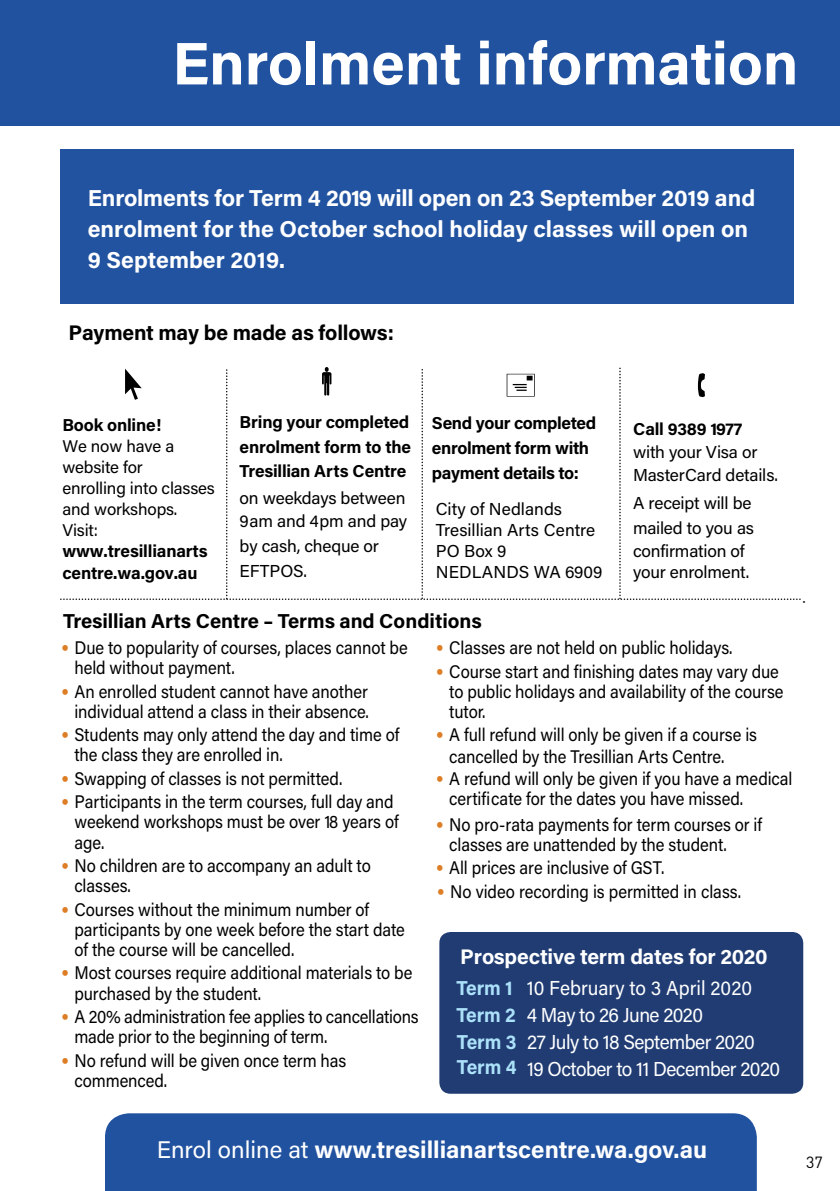
<style>
.page{position:relative;width:840px;height:1191px;background:#fff}
.page>*{position:absolute;margin:0;border:0;box-sizing:border-box;transform-origin:0 0}
.t1{font:700 60px "Acumin Pro";color:#fff}
.t2{font:700 24px "Acumin Pro";letter-spacing:-.005em;color:#fff}
.t3{font:700 23px/30.8px "Acumin Pro";color:#fff}
.t4{font:700 21.2px "Acumin Pro";letter-spacing:-.015em;color:#fff}
.t5{font:700 21.2px "Acumin Pro";letter-spacing:-.01em;color:#000}
.t6{font:20.2px/26.4px "Acumin Pro";letter-spacing:-.03em;color:#fff;scale:.95 1}
.t7{font:700 20.2px "Acumin Pro";letter-spacing:-.005em;color:#000}
.t8{font:20.2px "Acumin Pro";color:#fff;scale:.95 1}
.t9{font:700 20.2px/27.4px "Acumin Pro";letter-spacing:-.01em;color:#ace1fa;scale:.95 1}
.t10{font:18.2px/20.2px "Acumin Pro";letter-spacing:-.01em;color:#000;scale:.91 1}
.t11{font:17.2px/21.2px "Acumin Pro";letter-spacing:-.01em;color:#000}
.t12{font:700 17.2px/25px "Acumin Pro";letter-spacing:-.01em;color:#000}
.t13{font:16.8px/21.2px "Acumin Pro";letter-spacing:-.01em;color:#000}
.t14{font:16px "DIN Pro";color:#000}
.s1{font-family:"DIN Pro";color:#dd7e27}
.s2{font-weight:700;color:#ace1fa}
.s3{font-weight:400}
</style>
<div class="page">
<div style="left:0;top:0;width:839px;height:126px;background:#21529f"></div>
<div style="left:61px;top:149px;width:732px;height:154px;background:#2253a0"></div>
<div style="left:439px;top:932px;width:363px;height:161px;background:#203c73;border-radius:11px"></div>
<svg style="left:61px;top:367px;width:743px;height:235px"></svg>
<div style="left:105px;top:1113px;width:651px;height:78px;background:#21529f"></div>
<h1 class="t1" style="left:172px;top:21px;width:627px">Enrolment information</h1>
<p class="t3" style="left:88px;top:182px;width:668px">Enrolments for Term 4 2019 will open on 23 September 2019 and enrolment for the October school holiday classes will open on<br>9 September 2019.</p>
<p class="t5" style="left:69px;top:318px;width:326px">Payment may be made as follows:</p>
<p class="t12" style="left:62px;top:411px;width:100px">Book online!</p>
<p class="t13" style="left:62px;top:434px;width:154px">We now have a website for<br>enrolling into classes and workshops.<br>Visit:</p>
<p class="t12" style="left:62px;top:540px;width:147px;line-height:21.2px">www.tresillianarts centre.wa.gov.au</p>
<p class="t12" style="left:239px;top:408px;width:173px;text-align:justify">Bring your completed enrolment form to the Tresillian Arts Centre</p>
<p class="t11" style="left:239px;top:486px;width:169px;line-height:23px">on weekdays between<br>9am and 4pm and pay</p>
<p class="t11" style="left:239px;top:533px;width:141px;line-height:25px">by cash, cheque or<br>EFTPOS.</p>
<p class="t12" style="left:431px;top:410px;width:166px">Send your completed enrolment form with payment details to:</p>
<p class="t11" style="left:435px;top:497px;width:168px">City of Nedlands<br>Tresillian Arts Centre<br>PO Box 9<br>NEDLANDS WA 6909</p>
<p class="t7" style="left:63px;top:606px;width:420px">Tresillian Arts Centre – Terms and Conditions</p>
<p class="t12" style="left:632px;top:416px;width:111px">Call 9389 1977</p>
<p class="t11" style="left:632px;top:440px;width:146px;line-height:23px">with your Visa or<br>MasterCard details.</p>
<p class="t11" style="left:632px;top:490px;width:122px;line-height:25px">A receipt will be mailed to you as</p>
<p class="t11" style="left:632px;top:540px;width:118px">confirmation of your enrolment.</p>
<p class="t10" style="left:74px;top:637px;width:367px;text-indent:-14px"><span class="s1">•</span> Due to popularity of courses, places cannot be held without payment.</p>
<p class="t10" style="left:61px;top:680px;width:340px;text-align:right"><span class="s1">•</span> An enrolled student cannot have another individual attend a class in their absence.</p>
<p class="t10" style="left:74px;top:724px;width:358px;text-indent:-14px"><span class="s1">•</span> Students may only attend the day and time of the class they are enrolled in.</p>
<p class="t10" style="left:61px;top:767px;width:311px"><span class="s1">•</span> Swapping of classes is not permitted.</p>
<p class="t10" style="left:74px;top:791px;width:358px;text-indent:-14px"><span class="s1">•</span> Participants in the term courses, full day and weekend workshops must be over 18 years of age.</p>
<p class="t10" style="left:74px;top:855px;width:327px;text-indent:-14px"><span class="s1">•</span> No children are to accompany an adult to classes.</p>
<p class="t10" style="left:74px;top:898px;width:364px;text-indent:-14px"><span class="s1">•</span> Courses without the minimum number of participants by one week before the start date of the course will be cancelled.</p>
<p class="t10" style="left:74px;top:962px;width:373px;text-indent:-14px"><span class="s1">•</span> Most courses require additional materials to be purchased by the student.</p>
<p class="t10" style="left:74px;top:1005px;width:379px;text-indent:-14px"><span class="s1">•</span> A 20% administration fee applies to cancellations made prior to the beginning of term.</p>
<p class="t10" style="left:74px;top:1049px;width:300px;text-indent:-14px"><span class="s1">•</span> No refund will be given once term has commenced.</p>
<p class="t10" style="left:435px;top:637px;width:328px"><span class="s1">•</span> Classes are not held on public holidays.</p>
<p class="t10" style="left:449px;top:660px;width:369px;text-indent:-14px"><span class="s1">•</span> Course start and finishing dates may vary due to public holidays and availability of the course tutor.</p>
<p class="t10" style="left:449px;top:723px;width:339px;line-height:22px;text-indent:-14px"><span class="s1">•</span> A full refund will only be given if a course is cancelled by the Tresillian Arts Centre.</p>
<p class="t10" style="left:449px;top:767px;width:378px;text-indent:-14px"><span class="s1">•</span> A refund will only be given if you have a medical certificate for the dates you have missed.</p>
<p class="t10" style="left:449px;top:813px;width:345px;text-indent:-14px"><span class="s1">•</span> No pro-rata payments for term courses or if classes are unattended by the student.</p>
<p class="t10" style="left:435px;top:857px;width:253px"><span class="s1">•</span> All prices are inclusive of GST.</p>
<p class="t10" style="left:436px;top:881px;width:336px"><span class="s1">•</span> No video recording is permitted in class.</p>
<p class="t4" style="left:460px;top:941px;width:308px">Prospective term dates for 2020</p>
<p class="t9" style="left:456px;top:973px;width:64px">Term 1<br>Term 2</p>
<p class="t8" style="left:526px;top:974px;width:239px">10 February to 3 April 2020</p>
<p class="t6" style="left:456px;top:1001px;width:315px;text-indent:70px">4 May to 26 June 2020<br><span class="s2">Term 3</span> 27 July to 18 September 2020</p>
<p class="t6" style="left:456px;top:1055px;width:341px"><span class="s2">Term 4</span> 19 October to 11 December 2020</p>
<h2 class="t2" style="left:157px;top:1132px;width:551px"><span class="s3">Enrol online at</span> www.tresillianartscentre.wa.gov.au</h2>
<p class="t14" style="left:805px;top:1150px;width:18px">37</p>
</div>
